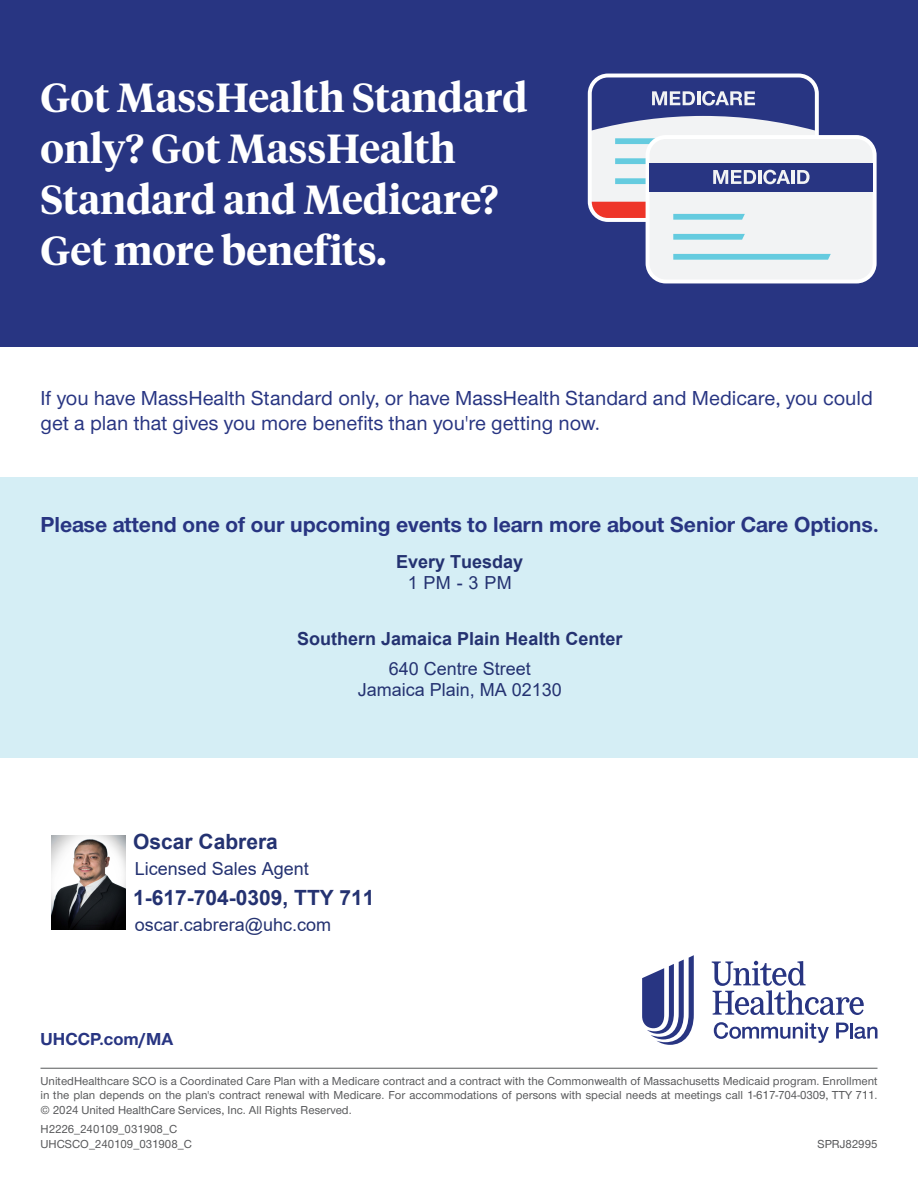
<style>
.page{position:relative;width:918px;height:1188px;background:#fff}
.page>*{position:absolute;margin:0;border:0;box-sizing:border-box;transform-origin:0 0}
.t1{font:600 40.5px/51px "UHC Serif Headline";color:#fff}
.t2{font:700 22.5px "UHC Sans";color:#283582}
.t3{font:500 21px/25.2px "UHC Sans";color:#283582}
.t4{font:700 21px "Arial";color:#243271}
.t5{font:18px/20.9px "Arial";color:#243271;text-align:center}
.t6{font:700 18px "Arial";color:#243271}
.t7{font:700 18px "UHC Sans";letter-spacing:.005em;color:#283582}
.t8{font:500 12px/14.4px "UHC Sans";color:#57585a}
</style>
<div class="page">
<div style="left:0;top:477px;width:918px;height:280px;background:#d5eef5"></div>
<div style="left:0;top:0;width:918px;height:347px;background:#283582"></div>
<hr style="left:40px;top:1068px;width:838px;height:1px;background:#57585a">
<svg style="left:642px;top:955px;width:52px;height:90px"></svg>
<svg style="left:712px;top:961px;width:152px;height:54px"></svg>
<svg style="left:714px;top:1022px;width:115px;height:21px"></svg>
<svg style="left:836px;top:1023px;width:42px;height:16px"></svg>
<div style="left:588px;top:74px;width:231px;height:148px;background:linear-gradient(to right,#fff,#fefefe);border-radius:20px"></div>
<div style="left:592px;top:78px;width:223px;height:140px;background:#f2f3f4;border-radius:16px"></div>
<svg style="left:592px;top:78px;width:223px;height:52px"></svg>
<div style="left:646px;top:135px;width:231px;height:148px;background:#fff;border-radius:20px"></div>
<div style="left:650px;top:139px;width:223px;height:141px;background:#f2f3f4;border-radius:16px"></div>
<svg style="left:592px;top:202px;width:239px;height:58px"></svg>
<div style="left:650px;top:163px;width:223px;height:28px;background:#283582"></div>
<svg style="left:615px;top:138px;width:175px;height:46px"></svg>
<hr style="left:791px;top:170px;width:4px;height:14px;background:#f2f3f4">
<svg style="left:797px;top:170px;width:13px;height:14px"></svg>
<img style="left:51px;top:835px;width:75px;height:94px">
<h1 class="t1" style="left:41px;top:73px;width:489px">Got MassHealth Standard only? Got MassHealth<br>Standard and Medicare?<br>Get more benefits.</h1>
<h3 class="t3" style="left:41px;top:386px;width:834px">If you have MassHealth Standard only, or have MassHealth Standard and Medicare, you could get a plan that gives you more benefits than you're getting now.</h3>
<h2 class="t2" style="left:40px;top:515px;width:840px">Please attend one of our upcoming events to learn more about Senior Care Options.</h2>
<h3 class="t6" style="left:396px;top:552px;width:129px">Every Tuesday</h3>
<h3 class="t5" style="left:408px;top:572px;width:106px">1 PM - 3 PM</h3>
<h3 class="t6" style="left:297px;top:626px;width:327px">Southern Jamaica Plain Health Center</h3>
<h3 class="t5" style="left:358px;top:658px;width:206px">640 Centre Street<br>Jamaica Plain, MA 02130</h3>
<h3 class="t4" style="left:133px;top:827px;width:146px">Oscar Cabrera</h3>
<h3 class="t5" style="left:135px;top:858px;width:176px">Licensed Sales Agent</h3>
<h3 class="t4" style="left:133px;top:886px;width:243px">1-617-704-0309, TTY 711</h3>
<h3 class="t5" style="left:135px;top:914px;width:198px">oscar.cabrera@uhc.com</h3>
<h3 class="t7" style="left:41px;top:1032px;width:134px">UHCCP.com/MA</h3>
<p class="t8" style="left:40px;top:1074px;width:839px;text-align:justify">UnitedHealthcare SCO is a Coordinated Care Plan with a Medicare contract and a contract with the Commonwealth of Massachusetts Medicaid program. Enrollment in the plan depends on the plan's contract renewal with Medicare. For accommodations of persons with special needs at meetings call 1-617-704-0309, TTY 711. © 2024 United HealthCare Services, Inc. All Rights Reserved.</p>
<p class="t8" style="left:41px;top:1123px;width:153px">H2226_240109_031908_C<br>UHCSCO_240109_031908_C</p>
<p class="t8" style="left:818px;top:1137px;width:61px">SPRJ82995</p>
</div>
